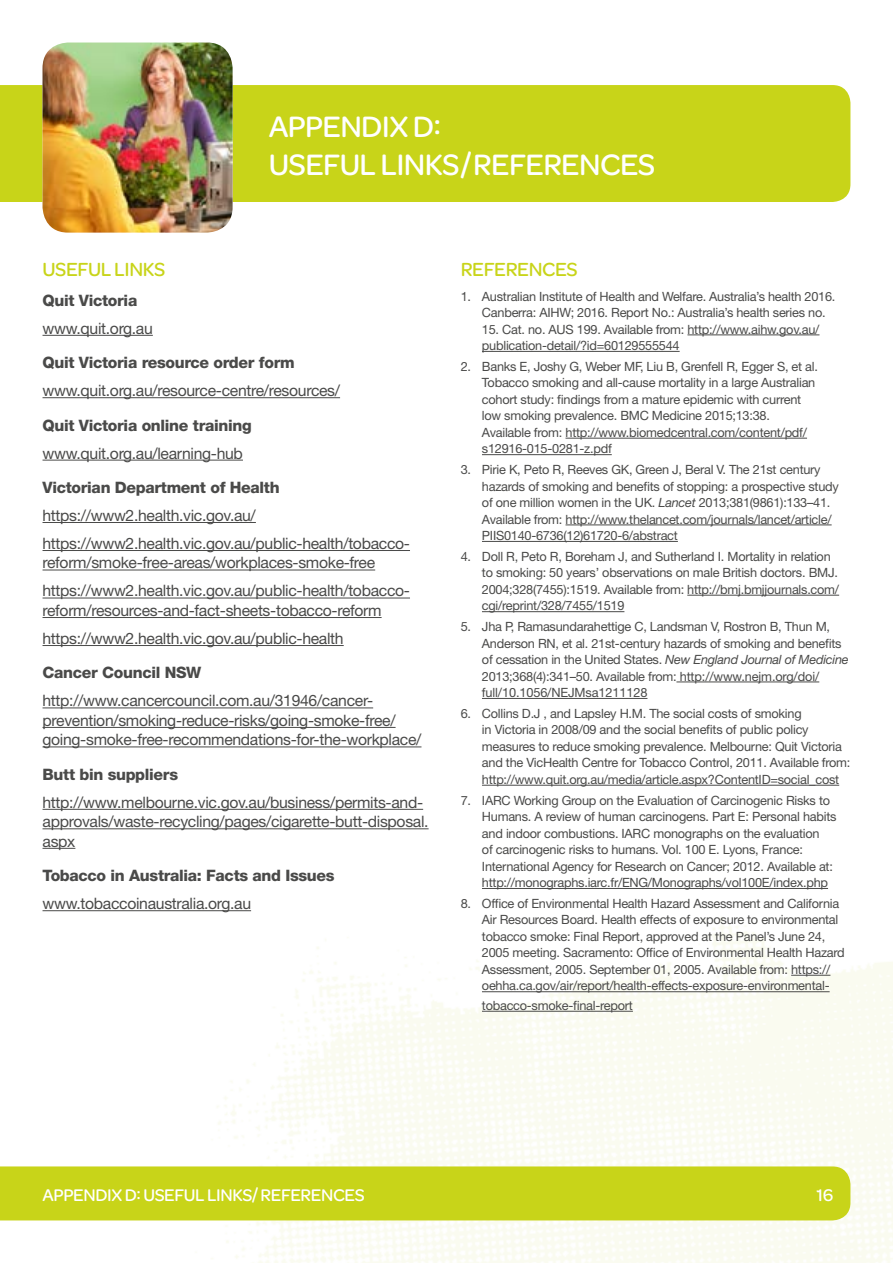
<style>
.page{position:relative;width:893px;height:1263px;background:#fff}
.page>*{position:absolute;margin:0;border:0;box-sizing:border-box;transform-origin:0 0}
.t1{font:500 31.5px/37.8px "Omnes";letter-spacing:-.02em;color:#fff}
.t2{font:500 20.25px "Omnes";letter-spacing:-.02em;color:#c8d419}
.t3{font:500 18px "Omnes";letter-spacing:-.02em;color:#fff}
.t4{font:15.75px/19.5px "Helvetica Neue LT Std";letter-spacing:-.02em;color:#4a4a49}
.t5{font:800 15.75px "Helvetica Neue LT Std";letter-spacing:-.02em;color:#4a4a49}
.t6{font:12.75px/16.5px "Helvetica Neue LT Std";letter-spacing:-.02em;color:#4a4a49}
.s1{font-style:italic}
</style>
<div class="page">
<div style="left:0;top:1166px;width:850px;height:54px;background:#c8d419"></div>
<div style="left:0;top:85px;width:850px;height:117px;background:#c8d419"></div>
<img style="left:43px;top:43px;width:190px;height:190px">
<hr style="left:43px;top:335px;width:110px;height:1px;background:#4a4a49">
<hr style="left:43px;top:397px;width:297px;height:1px;background:#4a4a49">
<hr style="left:43px;top:460px;width:200px;height:1px;background:#4a4a49">
<hr style="left:43px;top:522px;width:213px;height:1px;background:#4a4a49">
<hr style="left:43px;top:550px;width:367px;height:1px;background:#4a4a49">
<hr style="left:43px;top:570px;width:332px;height:1px;background:#4a4a49">
<hr style="left:43px;top:598px;width:367px;height:1px;background:#4a4a49">
<hr style="left:43px;top:617px;width:339px;height:1px;background:#4a4a49">
<hr style="left:43px;top:645px;width:301px;height:1px;background:#4a4a49">
<hr style="left:43px;top:707px;width:330px;height:1px;background:#4a4a49">
<hr style="left:43px;top:727px;width:353px;height:1px;background:#4a4a49">
<hr style="left:43px;top:746px;width:378px;height:1px;background:#4a4a49">
<hr style="left:43px;top:809px;width:380px;height:1px;background:#4a4a49">
<hr style="left:43px;top:828px;width:386px;height:1px;background:#4a4a49">
<hr style="left:43px;top:848px;width:32px;height:1px;background:#4a4a49">
<hr style="left:43px;top:910px;width:208px;height:1px;background:#4a4a49">
<hr style="left:687px;top:335px;width:132px;height:1px;background:#4a4a49">
<hr style="left:482px;top:351px;width:198px;height:1px;background:#4a4a49">
<hr style="left:565px;top:438px;width:242px;height:1px;background:#4a4a49">
<hr style="left:482px;top:454px;width:130px;height:1px;background:#4a4a49">
<hr style="left:565px;top:525px;width:267px;height:1px;background:#4a4a49">
<hr style="left:482px;top:541px;width:196px;height:1px;background:#4a4a49">
<hr style="left:687px;top:595px;width:152px;height:1px;background:#4a4a49">
<hr style="left:482px;top:611px;width:142px;height:1px;background:#4a4a49">
<hr style="left:676px;top:682px;width:143px;height:1px;background:#4a4a49">
<hr style="left:482px;top:698px;width:165px;height:1px;background:#4a4a49">
<hr style="left:482px;top:785px;width:357px;height:1px;background:#4a4a49">
<hr style="left:482px;top:888px;width:346px;height:1px;background:#4a4a49">
<hr style="left:791px;top:975px;width:39px;height:1px;background:#4a4a49">
<hr style="left:482px;top:991px;width:348px;height:1px;background:#4a4a49">
<hr style="left:482px;top:1011px;width:151px;height:1px;background:#4a4a49">
<h1 class="t1" style="left:269px;top:106px;width:388px">APPENDIX D:<br>USEFUL LINKS/ REFERENCES</h1>
<h2 class="t2" style="left:43px;top:255px;width:124px">USEFUL LINKS</h2>
<p class="t5" style="left:43px;top:291px;width:96px">Quit Victoria</p>
<p class="t4" style="left:43px;top:318px;width:112px">www.quit.org.au</p>
<p class="t5" style="left:43px;top:353px;width:254px">Quit Victoria resource order form</p>
<p class="t4" style="left:43px;top:381px;width:299px">www.quit.org.au/resource-centre/resources/</p>
<p class="t5" style="left:43px;top:415px;width:211px">Quit Victoria online training</p>
<p class="t4" style="left:43px;top:443px;width:202px">www.quit.org.au/learning-hub</p>
<p class="t5" style="left:43px;top:478px;width:239px">Victorian Department of Health</p>
<p class="t4" style="left:43px;top:501px;width:369px;line-height:28px">https://www2.health.vic.gov.au/ https://www2.health.vic.gov.au/public-health/tobacco-</p>
<p class="t4" style="left:43px;top:549px;width:369px;line-height:28px">reform/smoke-free-areas/workplaces-smoke-free https://www2.health.vic.gov.au/public-health/tobacco-</p>
<p class="t4" style="left:43px;top:596px;width:341px;line-height:28px">reform/resources-and-fact-sheets-tobacco-reform https://www2.health.vic.gov.au/public-health</p>
<p class="t5" style="left:43px;top:663px;width:160px">Cancer Council NSW</p>
<p class="t4" style="left:43px;top:691px;width:380px">http://www.cancercouncil.com.au/31946/cancer&shy;prevention/smoking-reduce-risks/going-smoke-free/ going-smoke-free-recommendations-for-the-workplace/</p>
<p class="t5" style="left:43px;top:765px;width:137px">Butt bin suppliers</p>
<p class="t4" style="left:43px;top:792px;width:388px">http://www.melbourne.vic.gov.au/business/permits-and&shy;approvals/waste-recycling/pages/cigarette-butt-disposal. aspx</p>
<p class="t5" style="left:43px;top:866px;width:294px">Tobacco in Australia: Facts and Issues</p>
<p class="t4" style="left:43px;top:893px;width:210px">www.tobaccoinaustralia.org.au</p>
<h2 class="t2" style="left:461px;top:255px;width:119px">REFERENCES</h2>
<p class="t6" style="left:482px;top:288px;width:355px;text-indent:-21px">1. Australian Institute of Health and Welfare. Australia’s health 2016.<br>Canberra: AIHW; 2016. Report No.: Australia’s health series no.</p>
<p class="t6" style="left:482px;top:321px;width:339px">15. Cat. no. AUS 199. Available from: http://www.aihw.gov.au/ publication-detail/?id=60129555544</p>
<p class="t6" style="left:482px;top:358px;width:337px;text-indent:-21px">2. Banks E, Joshy G, Weber MF, Liu B, Grenfell R, Egger S, et al.<br>Tobacco smoking and all-cause mortality in a large Australian cohort study: findings from a mature epidemic with current low smoking prevalence. BMC Medicine 2015;13:38.<br>Available from: http://www.biomedcentral.com/content/pdf/ s12916-015-0281-z.pdf</p>
<p class="t6" style="left:482px;top:461px;width:358px;text-indent:-21px">3. Pirie K, Peto R, Reeves GK, Green J, Beral V. The 21st century hazards of smoking and benefits of stopping: a prospective study of one million women in the UK. <span class="s1">Lancet</span> 2013;381(9861):133–41.<br>Available from: http://www.thelancet.com/journals/lancet/article/ PIIS0140-6736(12)61720-6/abstract</p>
<p class="t6" style="left:482px;top:548px;width:359px;text-indent:-21px">4. Doll R, Peto R, Boreham J, and Sutherland I. Mortality in relation to smoking: 50 years’ observations on male British doctors. BMJ.<br>2004;328(7455):1519. Available from: http://bmj.bmjjournals.com/ cgi/reprint/328/7455/1519</p>
<p class="t6" style="left:482px;top:618px;width:368px;text-indent:-21px">5. Jha P, Ramasundarahettige C, Landsman V, Rostron B, Thun M, Anderson RN, et al. 21st-century hazards of smoking and benefits of cessation in the United States. <span class="s1">New England Journal of Medicine </span>2013;368(4):341–50. Available from: http://www.nejm.org/doi/ full/10.1056/NEJMsa1211128</p>
<p class="t6" style="left:482px;top:705px;width:370px;text-indent:-21px">6. Collins D.J , and Lapsley H.M. The social costs of smoking<br>in Victoria in 2008/09 and the social benefits of public policy measures to reduce smoking prevalence. Melbourne: Quit Victoria and the VicHealth Centre for Tobacco Control, 2011. Available from: http://www.quit.org.au/media/article.aspx?ContentID=social_cost</p>
<p class="t6" style="left:482px;top:792px;width:356px;text-indent:-21px">7. IARC Working Group on the Evaluation of Carcinogenic Risks to Humans. A review of human carcinogens. Part E: Personal habits and indoor combustions. IARC monographs on the evaluation<br>of carcinogenic risks to humans. Vol. 100 E. Lyons, France:<br>International Agency for Research on Cancer; 2012. Available at: http://monographs.iarc.fr/ENG/Monographs/vol100E/index.php</p>
<p class="t6" style="left:482px;top:895px;width:364px;text-indent:-21px">8. Office of Environmental Health Hazard Assessment and California Air Resources Board. Health effects of exposure to environmental tobacco smoke: Final Report, approved at the Panel’s June 24, 2005 meeting. Sacramento: Office of Environmental Health Hazard Assessment, 2005. September 01, 2005. Available from: https:// oehha.ca.gov/air/report/health-effects-exposure-environmental-</p>
<p class="t6" style="left:482px;top:997px;width:152px">tobacco-smoke-final-report</p>
<h3 class="t3" style="left:43px;top:1182px;width:324px">APPENDIX D: USEFUL LINKS/ REFERENCES</h3>
<h3 class="t3" style="left:816px;top:1182px;width:18px">16</h3>
</div>
